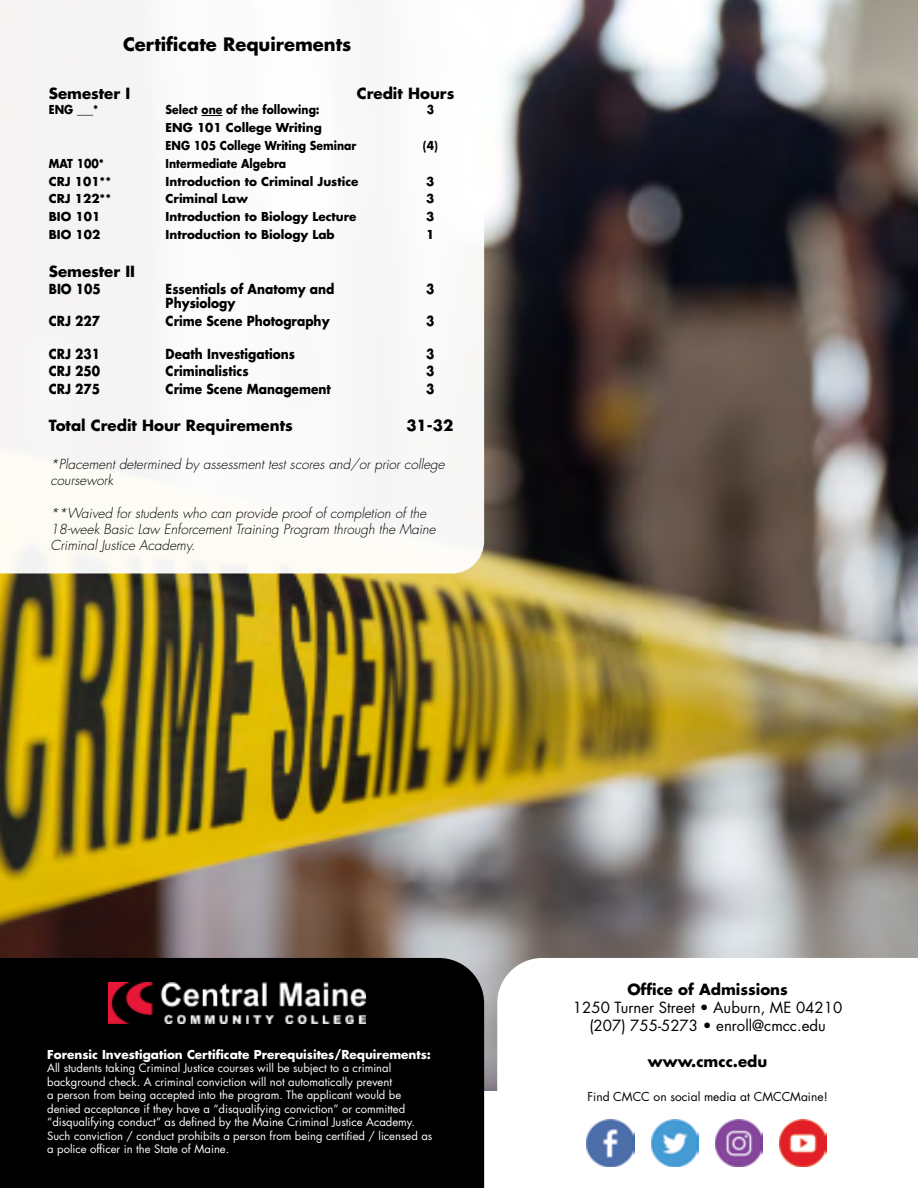
<style>
.page{position:relative;width:918px;height:1188px;background:#fff}
.page>*{position:absolute;margin:0;border:0;box-sizing:border-box;transform-origin:0 0}
.t1{font:700 18px "Futura LT";color:#000}
.Semester_Headers{font:700 15px "Futura LT";color:#000}
.t2{font:15px "Futura LT";color:#000}
.t3{font:italic 300 13.5px/16.2px "Futura LT";color:#000}
.Table_Text{font:700 13.5px/14.4px "Futura LT";color:#000;scale:.9 1}
.Table_Text-2{font:700 12px "Futura LT";color:#000}
.Table_Text-3{font:700 12px "Futura LT";color:#000;scale:.9 1}
.t4{font:700 12px "Futura LT";color:#fff}
.t5{font:12px "Futura LT";color:#000}
.Semester_Headers-2{font:700 12px "Futura LT";color:#000}
.t6{font:11.25px/13.5px "Futura LT";color:#fff}
</style>
<div class="page">
<img style="left:0;top:0;width:918px;height:1090px">
<svg style="left:0;top:0;width:484px;height:573px"></svg>
<div style="left:0;top:958px;width:484px;height:230px;background:#000"></div>
<svg style="left:497px;top:958px;width:421px;height:197px"></svg>
<img style="left:587px;top:1119px;width:47px;height:48px">
<img style="left:651px;top:1119px;width:47px;height:48px">
<img style="left:715px;top:1119px;width:48px;height:48px">
<img style="left:780px;top:1119px;width:47px;height:48px">
<img style="left:109px;top:983px;width:257px;height:40px">
<svg style="left:202px;top:115px;width:20px;height:1px"></svg>
<p class="t1" style="left:123px;top:33px;width:230px">Certificate Requirements</p>
<p class="Semester_Headers" style="left:49px;top:83px;width:83px">Semester I</p>
<p class="Semester_Headers" style="left:357px;top:83px;width:99px">Credit Hours</p>
<p class="Table_Text-3" style="left:49px;top:102px;width:57px">ENG ___*</p>
<p class="Table_Text-3" style="left:166px;top:102px;width:173px">Select one of the following:</p>
<p class="Table_Text-3" style="left:427px;top:102px;width:10px">3</p>
<p class="Semester_Headers-2" style="left:166px;top:120px;width:158px">ENG 101 College Writing</p>
<p class="Table_Text-3" style="left:166px;top:137px;width:214px">ENG 105 College Writing Seminar</p>
<p class="Table_Text-3" style="left:423px;top:137px;width:18px">(4)</p>
<p class="Table_Text-3" style="left:49px;top:155px;width:63px">MAT 100*</p>
<p class="Table_Text-3" style="left:166px;top:155px;width:136px">Intermediate Algebra</p>
<p class="Table_Text-2" style="left:49px;top:173px;width:64px">CRJ 101**</p>
<p class="Table_Text-2" style="left:166px;top:173px;width:194px">Introduction to Criminal Justice</p>
<p class="Table_Text-2" style="left:426px;top:173px;width:10px">3</p>
<p class="Table_Text-2" style="left:49px;top:191px;width:64px">CRJ 122**</p>
<p class="Table_Text-2" style="left:166px;top:191px;width:84px">Criminal Law</p>
<p class="Table_Text-2" style="left:426px;top:191px;width:10px">3</p>
<p class="Table_Text-2" style="left:49px;top:209px;width:53px">BIO 101</p>
<p class="Table_Text-2" style="left:166px;top:209px;width:192px">Introduction to Biology Lecture</p>
<p class="Table_Text-2" style="left:426px;top:209px;width:10px">3</p>
<p class="Table_Text-2" style="left:49px;top:227px;width:53px">BIO 102</p>
<p class="Table_Text-2" style="left:166px;top:227px;width:171px">Introduction to Biology Lab</p>
<p class="Table_Text-2" style="left:426px;top:227px;width:10px">1</p>
<p class="Semester_Headers" style="left:49px;top:262px;width:88px">Semester II</p>
<p class="Table_Text" style="left:49px;top:281px;width:59px">BIO 105</p>
<p class="Table_Text" style="left:166px;top:281px;width:189px">Essentials of Anatomy and<br>Physiology</p>
<p class="Table_Text" style="left:426px;top:281px;width:11px">3</p>
<p class="Table_Text" style="left:49px;top:314px;width:59px">CRJ 227</p>
<p class="Table_Text" style="left:166px;top:314px;width:184px">Crime Scene Photography</p>
<p class="Table_Text" style="left:426px;top:314px;width:11px">3</p>
<p class="Table_Text" style="left:49px;top:346px;width:59px">CRJ 231</p>
<p class="Table_Text" style="left:166px;top:346px;width:145px">Death Investigations</p>
<p class="Table_Text" style="left:426px;top:346px;width:11px">3</p>
<p class="Table_Text" style="left:49px;top:364px;width:59px">CRJ 250</p>
<p class="Table_Text" style="left:166px;top:364px;width:94px">Criminalistics</p>
<p class="Table_Text" style="left:426px;top:364px;width:11px">3</p>
<p class="Table_Text" style="left:49px;top:382px;width:59px">CRJ 275</p>
<p class="Table_Text" style="left:166px;top:382px;width:185px">Crime Scene Management</p>
<p class="Table_Text" style="left:426px;top:382px;width:11px">3</p>
<p class="Semester_Headers" style="left:49px;top:415px;width:246px">Total Credit Hour Requirements</p>
<p class="Semester_Headers" style="left:406px;top:415px;width:49px">31-32</p>
<p class="t3" style="left:50px;top:457px;width:396px">*Placement determined by assessment test scores and/or prior college coursework</p>
<p class="t3" style="left:50px;top:505px;width:387px">**Waived for students who can provide proof of completion of the<br>18-week Basic Law Enforcement Training Program through the Maine<br>Criminal Justice Academy.</p>
<p class="t4" style="left:47px;top:1046px;width:385px">Forensic Investigation Certificate Prerequisites/Requirements:</p>
<p class="t6" style="left:47px;top:1062px;width:387px">All students taking Criminal Justice courses will be subject to a criminal background check. A criminal conviction will not automatically prevent<br>a person from being accepted into the program. The applicant would be denied acceptance if they have a “disqualifying conviction” or committed “disqualifying conduct” as defined by the Maine Criminal Justice Academy.<br>Such conviction / conduct prohibits a person from being certified / licensed as a police officer in the State of Maine.</p>
<p class="Semester_Headers" style="left:627px;top:979px;width:162px">Office of Admissions</p>
<p class="t2" style="left:573px;top:998px;width:271px">1250 Turner Street • Auburn, ME 04210</p>
<p class="t2" style="left:589px;top:1016px;width:238px">(207) 755-5273 • enroll@cmcc.edu</p>
<p class="Semester_Headers" style="left:648px;top:1051px;width:121px">www.cmcc.edu</p>
<p class="t5" style="left:587px;top:1089px;width:242px">Find CMCC on social media at CMCCMaine!</p>
</div>
